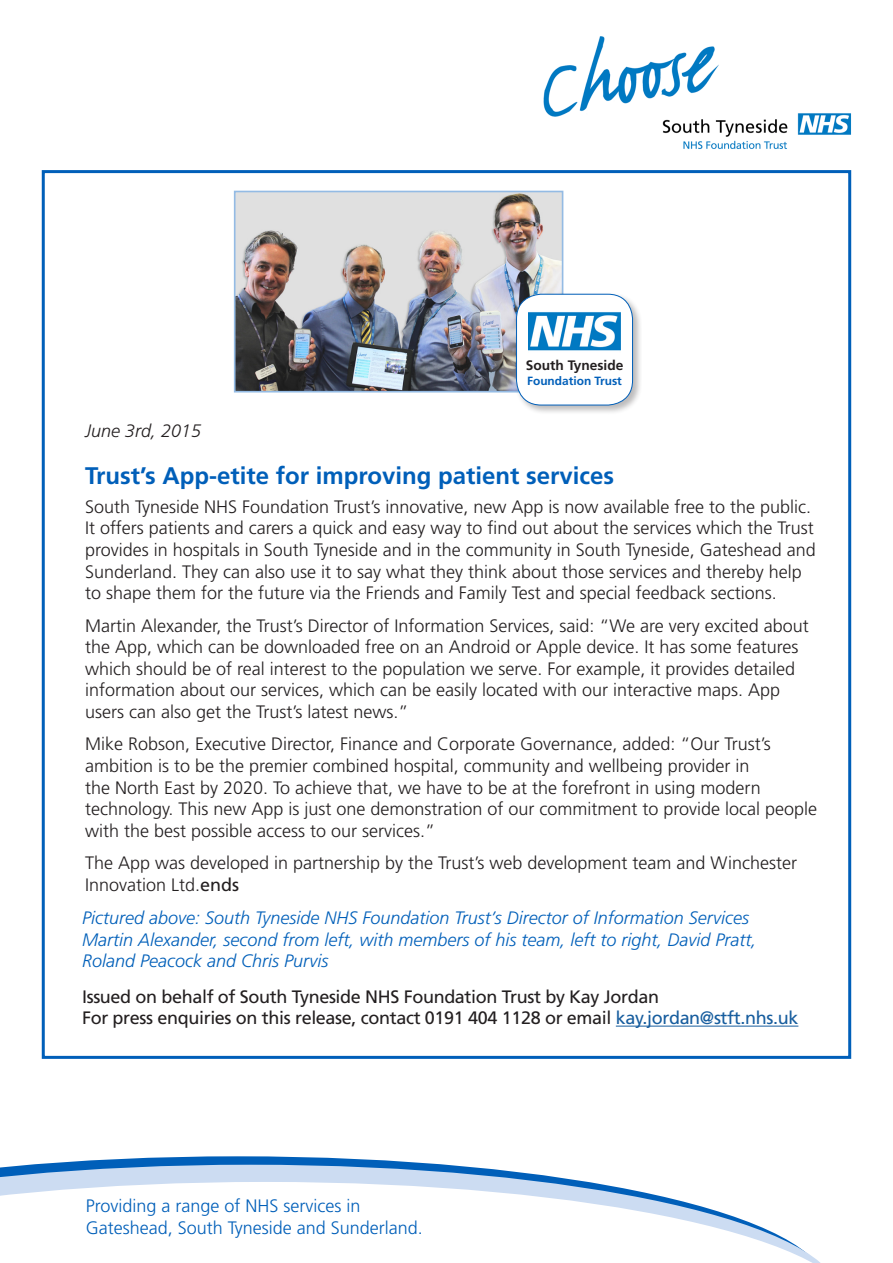
<style>
.page{position:relative;width:893px;height:1263px;background:#fff}
.page>*{position:absolute;margin:0;border:0;box-sizing:border-box;transform-origin:0 0}
.t1{font:700 24px "Frutiger";color:#005fb9}
.t2{font:300 18px/21.6px "Frutiger";color:#231f20}
.t3{font:italic 300 18px/21.6px "Frutiger";color:#005fb9}
.t4{font:18px "Frutiger";letter-spacing:-.02em;color:#231f20}
.t5{font:300 18px "Frutiger";color:#005fb9}
.t6{font:italic 300 18px "Frutiger";color:#231f20}
.t7{font:700 13.8px "Frutiger";color:#231f20}
.t8{font:700 11.85px "Frutiger";color:#005fb9}
.s1{font-weight:400}
.s2{color:#175d9e}
</style>
<div class="page">
<svg style="left:27px;top:1156px;width:421px;height:9px;fill:#005fb9"></svg>
<svg style="left:0;top:1165px;width:588px;height:17px;background:#a4c4e6"></svg>
<svg style="left:0;top:1182px;width:821px;height:81px"></svg>
<img style="left:543px;top:36px;width:309px;height:113px">
<div style="left:42px;top:170px;width:809px;height:889px;background:#fff;border:3px solid #005fb9"></div>
<img style="left:237px;top:194px;width:323px;height:195px">
<div style="left:234px;top:191px;width:329px;height:201px;border:2px solid #94bbe4"></div>
<hr style="left:616px;top:1026px;width:182px;height:1px;background:#175d9e">
<div style="left:514px;top:292px;width:128px;height:123px;background:#231f20;opacity:.3"></div>
<div style="left:516px;top:294px;width:116px;height:111px;background:#fff;border-radius:25px"></div>
<div style="left:516px;top:294px;width:117px;height:111px;border:1px solid #005fb9;border-radius:25px"></div>
<img style="left:528px;top:312px;width:93px;height:39px">
<p class="t7" style="left:526px;top:357px;width:99px">South Tyneside</p>
<p class="t8" style="left:527px;top:373px;width:96px">Foundation Trust</p>
<p class="t6" style="left:85px;top:421px;width:118px">June 3rd, 2015</p>
<p class="t1" style="left:85px;top:461px;width:531px">Trust’s App-etite for improving patient services</p>
<p class="t2" style="left:85px;top:496px;width:728px">South Tyneside NHS Foundation Trust’s innovative, new App is now available free to the public.</p>
<p class="t2" style="left:85px;top:517px;width:732px">It offers patients and carers a quick and easy way to find out about the services which the Trust provides in hospitals in South Tyneside and in the community in South Tyneside, Gateshead and Sunderland. They can also use it to say what they think about those services and thereby help to shape them for the future via the Friends and Family Test and special feedback sections.</p>
<p class="t2" style="left:85px;top:615px;width:725px">Martin Alexander, the Trust’s Director of Information Services, said: “We are very excited about the App, which can be downloaded free on an Android or Apple device. It has some features which should be of real interest to the population we serve. For example, it provides detailed information about our services, which can be easily located with our interactive maps. App users can also get the Trust’s latest news.”</p>
<p class="t2" style="left:85px;top:733px;width:734px">Mike Robson, Executive Director, Finance and Corporate Governance, added: “Our Trust’s ambition is to be the premier combined hospital, community and wellbeing provider in<br>the North East by 2020. To achieve that, we have to be at the forefront in using modern technology. This new App is just one demonstration of our commitment to provide local people with the best possible access to our services.”</p>
<p class="t2" style="left:85px;top:852px;width:713px">The App was developed in partnership by the Trust’s web development team and Winchester<br>Innovation Ltd.<span class="s1">ends</span></p>
<p class="t3" style="left:82px;top:907px;width:676px">Pictured above: South Tyneside NHS Foundation Trust’s Director of Information Services<br>Martin Alexander, second from left, with members of his team, left to right, David Pratt,<br>Roland Peacock and Chris Purvis</p>
<p class="t4" style="left:82px;top:986px;width:578px">Issued on behalf of South Tyneside NHS Foundation Trust by Kay Jordan</p>
<p class="t4" style="left:82px;top:1007px;width:718px">For press enquiries on this release, contact 0191 404 1128 or email <span class="s2">kay.jordan@stft.nhs.uk</span></p>
<p class="t5" style="left:86px;top:1196px;width:276px">Providing a range of NHS services in</p>
<p class="t5" style="left:86px;top:1217px;width:339px">Gateshead, South Tyneside and Sunderland.</p>
</div>
